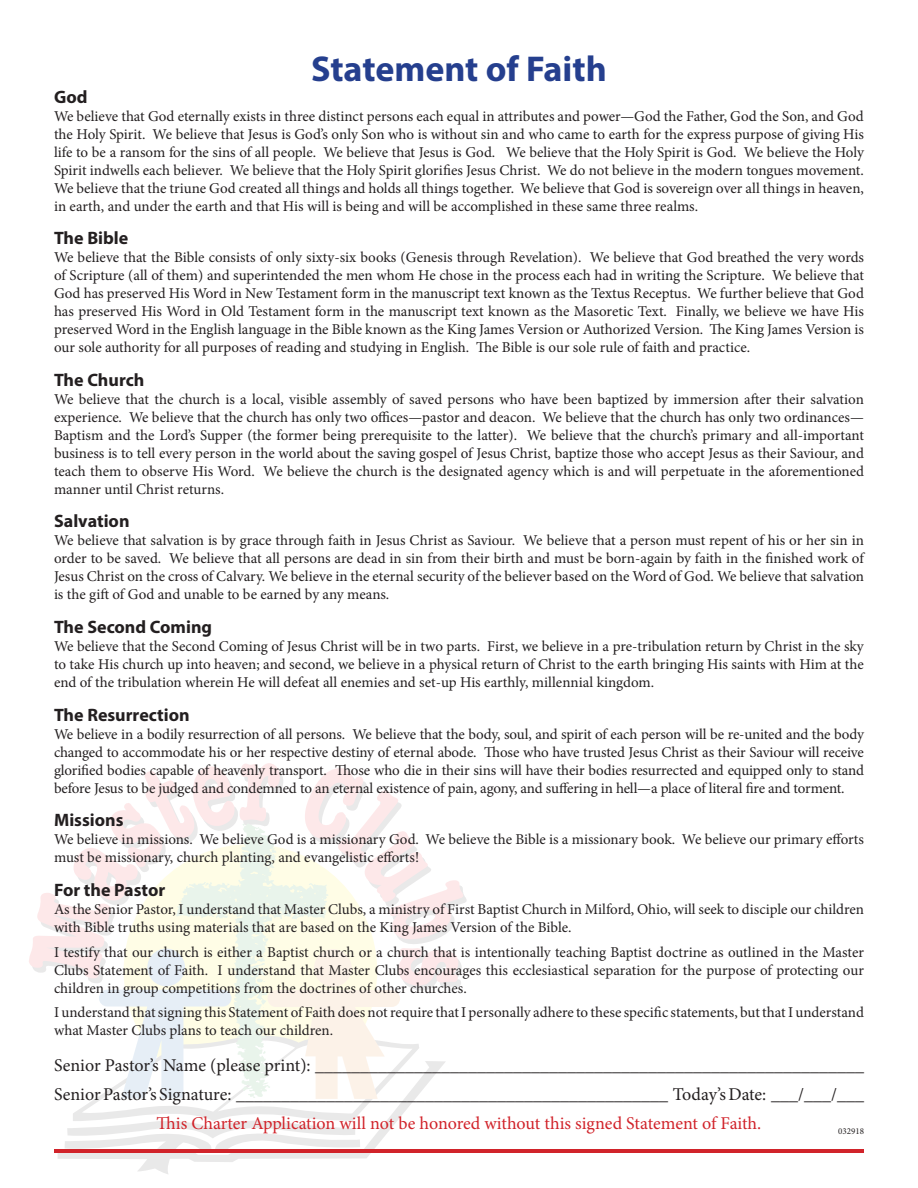
<style>
.page{position:relative;width:918px;height:1188px;background:#fff}
.page>*{position:absolute;margin:0;border:0;box-sizing:border-box;transform-origin:0 0}
.t1{font:700 36px "Myriad Pro";color:#253f8e}
.t2{font:18px/29.1px "Minion Pro";color:#231f20}
.t3{font:700 18px "Myriad Pro";color:#231f20}
.t4{font:18px "Minion Pro";color:#d1232a}
.t5{font:15px/18px "Minion Pro";color:#231f20;text-align:justify}
.t6{font:9px "Minion Pro";color:#231f20}
</style>
<div class="page">
<svg style="left:58px;top:1152px;width:388px;height:22px"></svg>
<svg style="left:29px;top:763px;width:438px;height:386px"></svg>
<hr style="left:54px;top:1149px;width:810px;height:3px;background:#d1232a">
<h1 class="t1" style="left:311px;top:45px;width:297px">Statement of Faith</h1>
<p class="t3" style="left:54px;top:85px;width:35px">God</p>
<p class="t5" style="left:54px;top:107px;width:812px">We believe that God eternally exists in three distinct persons each equal in attributes and power—God the Father, God the Son, and God the Holy Spirit. We believe that Jesus is God’s only Son who is without sin and who came to earth for the express purpose of giving His life to be a ransom for the sins of all people. We believe that Jesus is God. We believe that the Holy Spirit is God. We believe the Holy Spirit indwells each believer. We believe that the Holy Spirit glorifies Jesus Christ. We do not believe in the modern tongues movement.<br>We believe that the triune God created all things and holds all things together. We believe that God is sovereign over all things in heaven, in earth, and under the earth and that His will is being and will be accomplished in these same three realms.</p>
<p class="t3" style="left:54px;top:226px;width:76px">The Bible</p>
<p class="t5" style="left:54px;top:248px;width:812px">We believe that the Bible consists of only sixty-six books (Genesis through Revelation). We believe that God breathed the very words of Scripture (all of them) and superintended the men whom He chose in the process each had in writing the Scripture. We believe that God has preserved His Word in New Testament form in the manuscript text known as the Textus Receptus. We further believe that God has preserved His Word in Old Testament form in the manuscript text known as the Masoretic Text. Finally, we believe we have His preserved Word in the English language in the Bible known as the King James Version or Authorized Version. The King James Version is our sole authority for all purposes of reading and studying in English. The Bible is our sole rule of faith and practice.</p>
<p class="t3" style="left:54px;top:368px;width:92px">The Church</p>
<p class="t5" style="left:54px;top:390px;width:812px">We believe that the church is a local, visible assembly of saved persons who have been baptized by immersion after their salvation experience. We believe that the church has only two offices—pastor and deacon. We believe that the church has only two ordinances— Baptism and the Lord’s Supper (the former being prerequisite to the latter). We believe that the church’s primary and all-important business is to tell every person in the world about the saving gospel of Jesus Christ, baptize those who accept Jesus as their Saviour, and teach them to observe His Word. We believe the church is the designated agency which is and will perpetuate in the aforementioned manner until Christ returns.</p>
<p class="t3" style="left:54px;top:510px;width:77px">Salvation</p>
<p class="t5" style="left:54px;top:532px;width:812px">We believe that salvation is by grace through faith in Jesus Christ as Saviour. We believe that a person must repent of his or her sin in order to be saved. We believe that all persons are dead in sin from their birth and must be born-again by faith in the finished work of Jesus Christ on the cross of Calvary. We believe in the eternal security of the believer based on the Word of God. We believe that salvation is the gift of God and unable to be earned by any means.</p>
<p class="t3" style="left:54px;top:615px;width:160px">The Second Coming</p>
<p class="t5" style="left:54px;top:637px;width:811px">We believe that the Second Coming of Jesus Christ will be in two parts. First, we believe in a pre-tribulation return by Christ in the sky to take His church up into heaven; and second, we believe in a physical return of Christ to the earth bringing His saints with Him at the end of the tribulation wherein He will defeat all enemies and set-up His earthly, millennial kingdom.</p>
<p class="t3" style="left:54px;top:703px;width:137px">The Resurrection</p>
<p class="t5" style="left:54px;top:725px;width:812px">We believe in a bodily resurrection of all persons. We believe that the body, soul, and spirit of each person will be re-united and the body changed to accommodate his or her respective destiny of eternal abode. Those who have trusted Jesus Christ as their Saviour will receive glorified bodies capable of heavenly transport. Those who die in their sins will have their bodies resurrected and equipped only to stand before Jesus to be judged and condemned to an eternal existence of pain, agony, and suffering in hell—a place of literal fire and torment.</p>
<p class="t3" style="left:54px;top:808px;width:71px">Missions</p>
<p class="t5" style="left:54px;top:830px;width:812px">We believe in missions. We believe God is a missionary God. We believe the Bible is a missionary book. We believe our primary efforts must be missionary, church planting, and evangelistic efforts!</p>
<p class="t3" style="left:54px;top:878px;width:113px">For the Pastor</p>
<p class="t5" style="left:54px;top:900px;width:812px">As the Senior Pastor, I understand that Master Clubs, a ministry of First Baptist Church in Milford, Ohio, will seek to disciple our children with Bible truths using materials that are based on the King James Version of the Bible.</p>
<p class="t5" style="left:54px;top:943px;width:810px">I testify that our church is either a Baptist church or a church that is intentionally teaching Baptist doctrine as outlined in the Master Clubs Statement of Faith. I understand that Master Clubs encourages this ecclesiastical separation for the purpose of protecting our children in group competitions from the doctrines of other churches.</p>
<p class="t5" style="left:54px;top:1004px;width:811px">I understand that signing this Statement of Faith does not require that I personally adhere to these specific statements, but that I understand what Master Clubs plans to teach our children.</p>
<p class="t2" style="left:54px;top:1051px;width:812px">Senior Pastor’s Name (please print): _____________________________________________________________<br>Senior Pastor’s Signature: ________________________________________________ Today’s Date: ___/___/___</p>
<p class="t4" style="left:157px;top:1112px;width:606px">This Charter Application will not be honored without this signed Statement of Faith.</p>
<p class="t6" style="left:838px;top:1125px;width:27px">032918</p>
</div>
